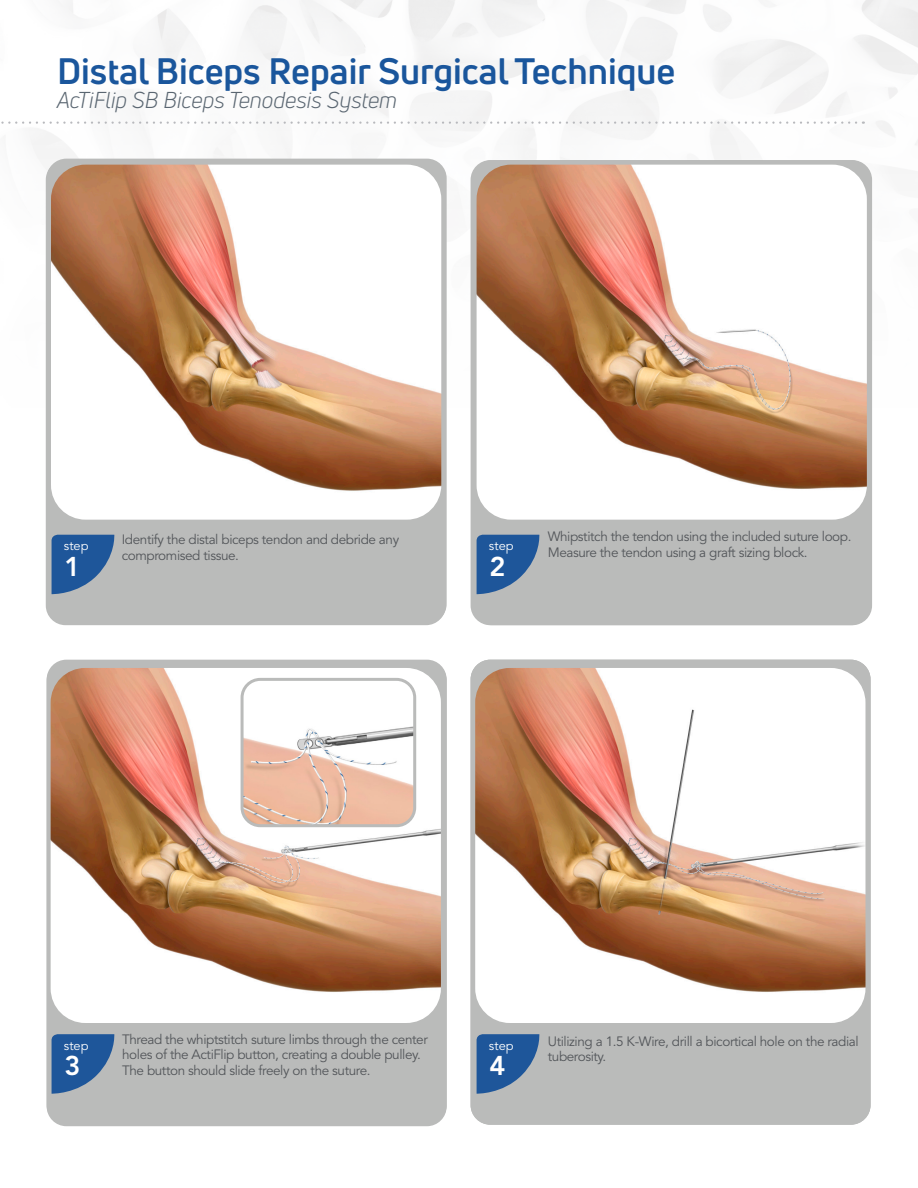
<style>
.page{position:relative;width:918px;height:1188px;background:#fff}
.page>*{position:absolute;margin:0;border:0;box-sizing:border-box;transform-origin:0 0}
.t1{font:700 36px "Uni Neue";color:#1a569c}
.t2{font:800 27px "Avenir LT Std";color:#fff}
.t3{font:italic 22.5px "Uni Neue";color:#5a6671}
.t4{font:13.5px/15.6px "Avenir LT Std";letter-spacing:-.03em;color:#53565a}
.t5{font:12.75px "Avenir LT Std";color:#fff}
</style>
<div class="page">
<img style="left:2px;top:0;width:916px;height:544px">
<div style="left:474px;top:162px;width:397px;height:462px;background:#babbba;border-radius:18px"></div>
<div style="left:47px;top:162px;width:397px;height:462px;background:#babbba;border-radius:18px"></div>
<svg style="left:52px;top:535px;width:63px;height:60px"></svg>
<img style="left:51px;top:165px;width:390px;height:355px">
<div style="left:47px;top:159px;width:400px;height:465px;border:3px solid #babbba;border-radius:18px"></div>
<div style="left:471px;top:160px;width:400px;height:465px;border:3px solid #babbba;border-radius:18px"></div>
<div style="left:472px;top:661px;width:397px;height:462px;background:#babbba;border-radius:18px"></div>
<div style="left:471px;top:660px;width:400px;height:465px;border:3px solid #babbba;border-radius:18px"></div>
<div style="left:48px;top:661px;width:397px;height:462px;background:#babbba;border-radius:18px"></div>
<div style="left:47px;top:661px;width:400px;height:465px;border:3px solid #babbba;border-radius:18px"></div>
<svg style="left:1px;top:122px;width:855px;height:2px"></svg>
<svg style="left:477px;top:535px;width:63px;height:60px"></svg>
<svg style="left:477px;top:1034px;width:63px;height:60px"></svg>
<svg style="left:52px;top:1034px;width:63px;height:60px"></svg>
<img style="left:477px;top:165px;width:390px;height:355px">
<img style="left:51px;top:668px;width:390px;height:355px">
<img style="left:475px;top:668px;width:391px;height:355px">
<img style="left:242px;top:679px;width:173px;height:147px">
<div style="left:241px;top:678px;width:175px;height:149px;border:3px solid #babbba;border-radius:18px"></div>
<p class="t1" style="left:57px;top:49px;width:620px">Distal Biceps Repair Surgical Technique</p>
<p class="t3" style="left:57px;top:87px;width:342px">AcTiFlip SB Biceps Tenodesis System</p>
<p class="t5" style="left:64px;top:539px;width:26px">step</p>
<p class="t2" style="left:64px;top:550px;width:17px">1</p>
<p class="t4" style="left:122px;top:532px;width:279px">Identify the distal biceps tendon and debride any compromised tissue.</p>
<p class="t5" style="left:489px;top:539px;width:26px">step</p>
<p class="t2" style="left:489px;top:550px;width:17px">2</p>
<p class="t4" style="left:548px;top:529px;width:305px">Whipstitch the tendon using the included suture loop.<br>Measure the tendon using a graft sizing block.</p>
<p class="t5" style="left:64px;top:1038px;width:26px">step</p>
<p class="t2" style="left:64px;top:1050px;width:17px">3</p>
<p class="t4" style="left:122px;top:1032px;width:307px">Thread the whiptstitch suture limbs through the center holes of the ActiFlip button, creating a double pulley.<br>The button should slide freely on the suture.</p>
<p class="t5" style="left:489px;top:1038px;width:26px">step</p>
<p class="t2" style="left:489px;top:1050px;width:17px">4</p>
<p class="t4" style="left:548px;top:1034px;width:312px">Utilizing a 1.5 K-Wire, drill a bicortical hole on the radial tuberosity.</p>
</div>
